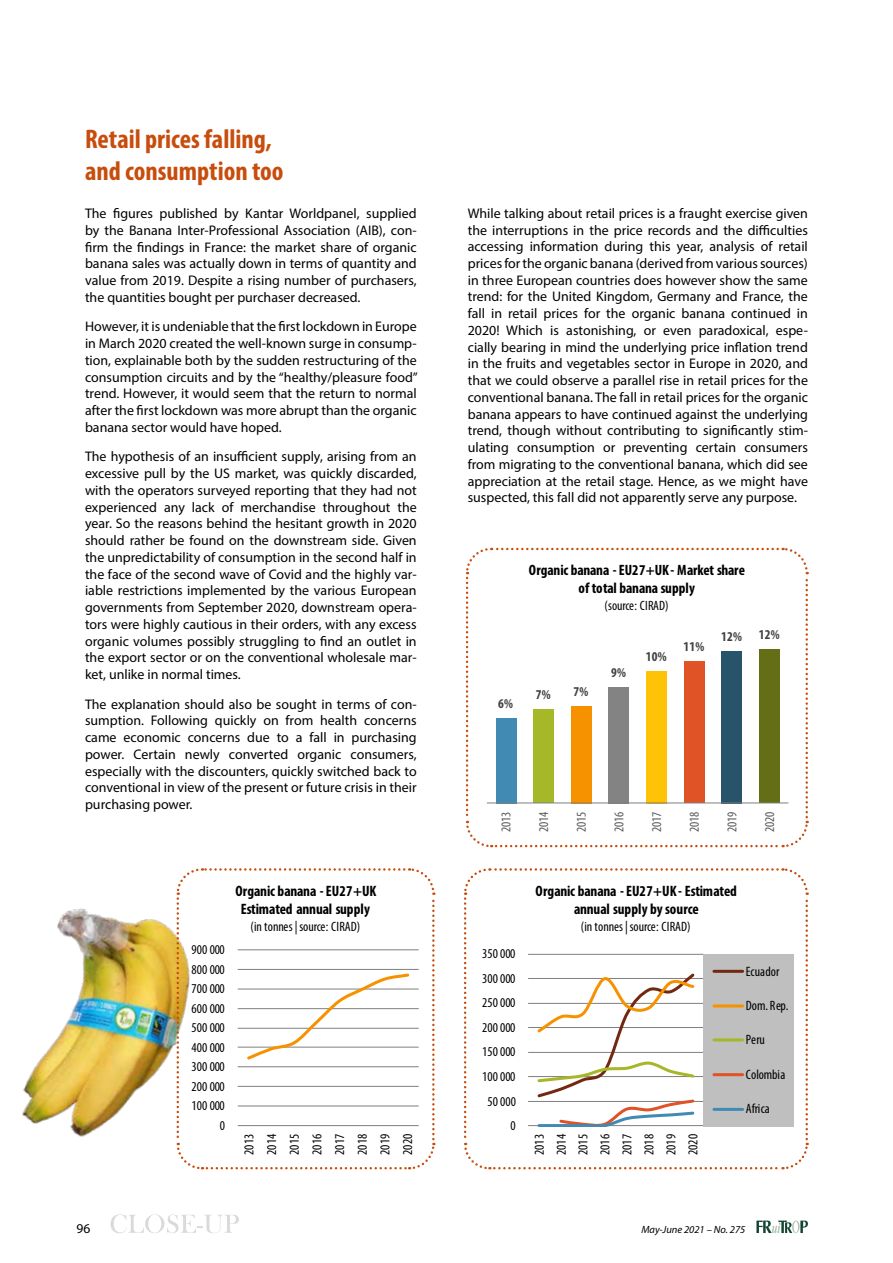
<style>
.page{position:relative;width:893px;height:1263px;background:#fff}
.page>*{position:absolute;margin:0;border:0;box-sizing:border-box;transform-origin:0 0}
.t1{font:700 condensed 27px/32.4px "Myriad Pro";color:#c84d0d}
.t2{font:700 condensed 15.15px/18.1px "Myriad Pro";letter-spacing:-.01em;color:#000;text-align:center}
.t3{font:700 condensed 15px/18px "Myriad Pro";letter-spacing:-.01em;color:#000;text-align:center}
.t4{font:13.95px/16.8px "Myriad Pro";color:#000;text-align:justify}
.t5{font:condensed 13.65px "Myriad Pro";letter-spacing:.005em;color:#000}
.t6{font:condensed 13.5px/22.6px "Myriad Pro";letter-spacing:.005em;color:#000;text-align:justify}
.t7{font:condensed 13.5px "Myriad Pro";letter-spacing:.005em;color:#595959}
.t8{font:700 condensed 13.5px "Myriad Pro";letter-spacing:.02em;color:#404040}
.t9{font:13.5px "Myriad Pro";color:#000}
.t10{font:italic 10.5px "Myriad Pro";color:#000}
</style>
<div class="page">
<svg style="left:111px;top:1214px;width:128px;height:19px"></svg>
<svg style="left:756px;top:1220px;width:52px;height:13px"></svg>
<img style="left:22px;top:908px;width:153px;height:229px">
<svg style="left:175px;top:868px;width:261px;height:302px"></svg>
<svg style="left:464px;top:868px;width:345px;height:302px"></svg>
<svg style="left:465px;top:547px;width:344px;height:301px"></svg>
<h1 class="t1" style="left:85px;top:122px;width:200px">Retail prices falling, and consumption too</h1>
<p class="t4" style="left:85px;top:205px;width:333px">The figures published by Kantar Worldpanel, supplied by the Banana Inter-Professional Association (AIB), con&shy;firm the findings in France: the market share of organic banana sales was actually down in terms of quantity and value from 2019. Despite a rising number of purchasers, the quantities bought per purchaser decreased.</p>
<p class="t4" style="left:85px;top:318px;width:334px">However, it is undeniable that the first lockdown in Europe in March 2020 created the well-known surge in consump&shy;tion, explainable both by the sudden restructuring of the consumption circuits and by the “healthy/pleasure food” trend. However, it would seem that the return to normal after the first lockdown was more abrupt than the organic banana sector would have hoped.</p>
<p class="t4" style="left:85px;top:448px;width:333px">The hypothesis of an insufficient supply, arising from an excessive pull by the US market, was quickly discarded, with the operators surveyed reporting that they had not experienced any lack of merchandise throughout the year. So the reasons behind the hesitant growth in 2020 should rather be found on the downstream side. Given the unpredictability of consumption in the second half in the face of the second wave of Covid and the highly var&shy;iable restrictions implemented by the various European governments from September 2020, downstream opera&shy;tors were highly cautious in their orders, with any excess organic volumes possibly struggling to find an outlet in the export sector or on the conventional wholesale mar&shy;ket, unlike in normal times.</p>
<p class="t4" style="left:85px;top:695px;width:333px">The explanation should also be sought in terms of con&shy;sumption. Following quickly on from health concerns came economic concerns due to a fall in purchasing power. Certain newly converted organic consumers, especially with the discounters, quickly switched back to conventional in view of the present or future crisis in their purchasing power.</p>
<p class="t5" style="left:192px;top:941px;width:35px">900 000</p>
<p class="t5" style="left:192px;top:961px;width:35px">800 000</p>
<p class="t5" style="left:192px;top:980px;width:35px">700 000</p>
<p class="t5" style="left:192px;top:1000px;width:35px">600 000</p>
<p class="t5" style="left:192px;top:1019px;width:35px">500 000</p>
<p class="t5" style="left:192px;top:1039px;width:35px">400 000</p>
<p class="t5" style="left:192px;top:1058px;width:35px">300 000</p>
<p class="t5" style="left:192px;top:1078px;width:35px">200 000</p>
<p class="t5" style="left:192px;top:1097px;width:35px">100 000</p>
<p class="t5" style="left:220px;top:1117px;width:7px">0</p>
<p class="t2" style="left:235px;top:881px;width:143px">Organic banana -EU27+UK<br>Estimated annual supply</p>
<p class="t5" style="left:250px;top:918px;width:111px">(in tonnes | source: CIRAD)</p>
<p class="t6" style="left:238px;top:1155px;width:23px;rotate:-90deg">2013<br>2014<br>2015<br>2016<br>2017<br>2018<br>2019<br>2020</p>
<p class="t4" style="left:468px;top:204px;width:342px">While talking about retail prices is a fraught exercise given the interruptions in the price records and the difficulties accessing information during this year, analysis of retail prices for the organic banana (derived from various sources) in three European countries does however show the same trend: for the United Kingdom, Germany and France, the fall in retail prices for the organic banana continued in 2020! Which is astonishing, or even paradoxical, espe&shy;cially bearing in mind the underlying price inflation trend in the fruits and vegetables sector in Europe in 2020, and that we could observe a parallel rise in retail prices for the conventional banana. The fall in retail prices for the organic banana appears to have continued against the underlying trend, though without contributing to significantly stim&shy;ulating consumption or preventing certain consumers from migrating to the conventional banana, which did see appreciation at the retail stage. Hence, as we might have suspected, this fall did not apparently serve any purpose.</p>
<p class="t3" style="left:529px;top:560px;width:218px">Organic banana -EU27+UK - Market share of total banana supply</p>
<p class="t6" style="left:605px;top:594px;width:66px">(source: CIRAD)</p>
<p class="t8" style="left:498px;top:695px;width:16px">6%</p>
<p class="t8" style="left:536px;top:686px;width:16px">7%</p>
<p class="t8" style="left:573px;top:683px;width:16px">7%</p>
<p class="t8" style="left:611px;top:664px;width:16px">9%</p>
<p class="t8" style="left:646px;top:648px;width:22px">10%</p>
<p class="t8" style="left:683px;top:638px;width:22px">11%</p>
<p class="t8" style="left:721px;top:627px;width:60px">12% 12%</p>
<p class="t7" style="left:498px;top:832px;width:22px;rotate:-90deg">2013</p>
<p class="t7" style="left:536px;top:832px;width:22px;rotate:-90deg">2014</p>
<p class="t7" style="left:573px;top:832px;width:22px;rotate:-90deg">2015</p>
<p class="t7" style="left:611px;top:832px;width:22px;rotate:-90deg">2016</p>
<p class="t7" style="left:649px;top:832px;width:22px;rotate:-90deg">2017</p>
<p class="t7" style="left:686px;top:832px;width:22px;rotate:-90deg">2018</p>
<p class="t7" style="left:724px;top:832px;width:22px;rotate:-90deg">2019</p>
<p class="t7" style="left:762px;top:832px;width:22px;rotate:-90deg">2020</p>
<p class="t5" style="left:482px;top:945px;width:35px">350 000</p>
<p class="t5" style="left:482px;top:970px;width:35px">300 000</p>
<p class="t5" style="left:482px;top:995px;width:35px">250 000</p>
<p class="t5" style="left:482px;top:1019px;width:35px">200 000</p>
<p class="t5" style="left:482px;top:1044px;width:35px">150 000</p>
<p class="t5" style="left:482px;top:1068px;width:35px">100 000</p>
<p class="t5" style="left:487px;top:1093px;width:30px">50 000</p>
<p class="t5" style="left:510px;top:1117px;width:7px">0</p>
<p class="t2" style="left:536px;top:881px;width:203px">Organic banana -EU27+UK - Estimated annual supply by source</p>
<p class="t5" style="left:581px;top:918px;width:111px">(in tonnes | source: CIRAD)</p>
<p class="t6" style="left:528px;top:1155px;width:23px;line-height:21.9px;rotate:-90deg">2013<br>2014<br>2015<br>2016<br>2017<br>2018<br>2019<br>2020</p>
<p class="t5" style="left:746px;top:963px;width:35px">Ecuador</p>
<p class="t5" style="left:746px;top:997px;width:44px">Dom. Rep.</p>
<p class="t5" style="left:746px;top:1032px;width:20px">Peru</p>
<p class="t5" style="left:746px;top:1066px;width:41px">Colombia</p>
<p class="t5" style="left:746px;top:1100px;width:25px">Africa</p>
<p class="t9" style="left:77px;top:1220px;width:15px">96</p>
<p class="t10" style="left:641px;top:1223px;width:106px">May-June 2021 – No. 275</p>
</div>
